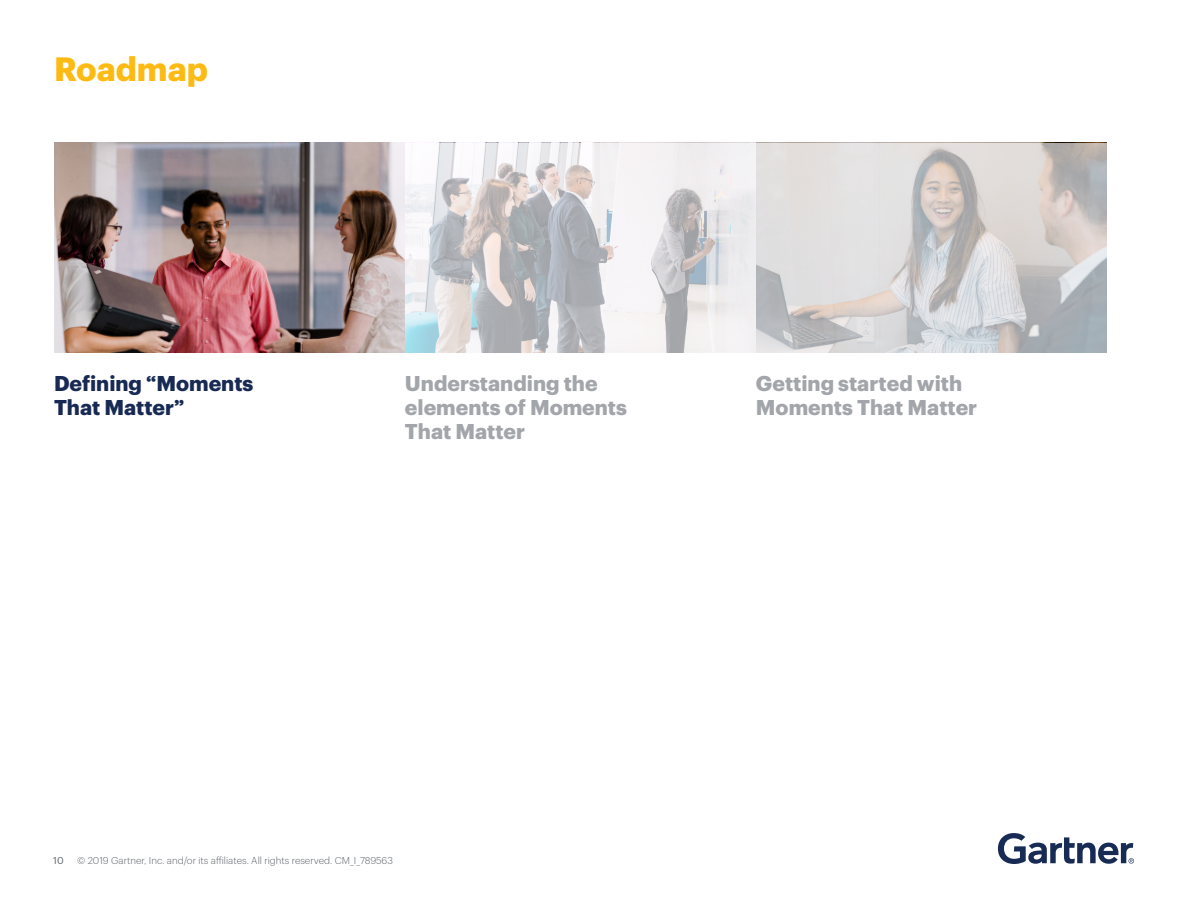
<style>
.page{position:relative;width:1188px;height:918px;background:#fff}
.page>*{position:absolute;margin:0;border:0;box-sizing:border-box;transform-origin:0 0}
.t1{font:700 33px "Graphik";color:#fdba12}
.t2{font:700 21px/24px "Graphik";color:#a2a5aa}
.t3{font:700 21px/24px "Graphik";color:#182a54}
.t4{font:300 9.75px "Graphik";color:#5f636a}
.t5{font:9.75px "Graphik";color:#5f636a}
</style>
<div class="page">
<svg style="left:998px;top:833px;width:136px;height:31px"></svg>
<img style="left:54px;top:143px;width:351px;height:210px">
<svg style="left:405px;top:143px;width:351px;height:210px"></svg>
<svg style="left:756px;top:143px;width:351px;height:210px;background:#d1d0d0"></svg>
<h1 class="t1" style="left:54px;top:43px;width:155px">Roadmap</h1>
<p class="t3" style="left:54px;top:370px;width:201px">Defining “Moments<br>That Matter”</p>
<p class="t2" style="left:405px;top:370px;width:224px">Understanding the elements of Moments<br>That Matter</p>
<p class="t2" style="left:756px;top:370px;width:223px">Getting started with<br>Moments That Matter</p>
<p class="t5" style="left:53px;top:853px;width:12px">10</p>
<p class="t4" style="left:77px;top:853px;width:317px">© 2019 Gartner, Inc. and/or its affiliates. All rights reserved. CM_I_789563</p>
</div>
